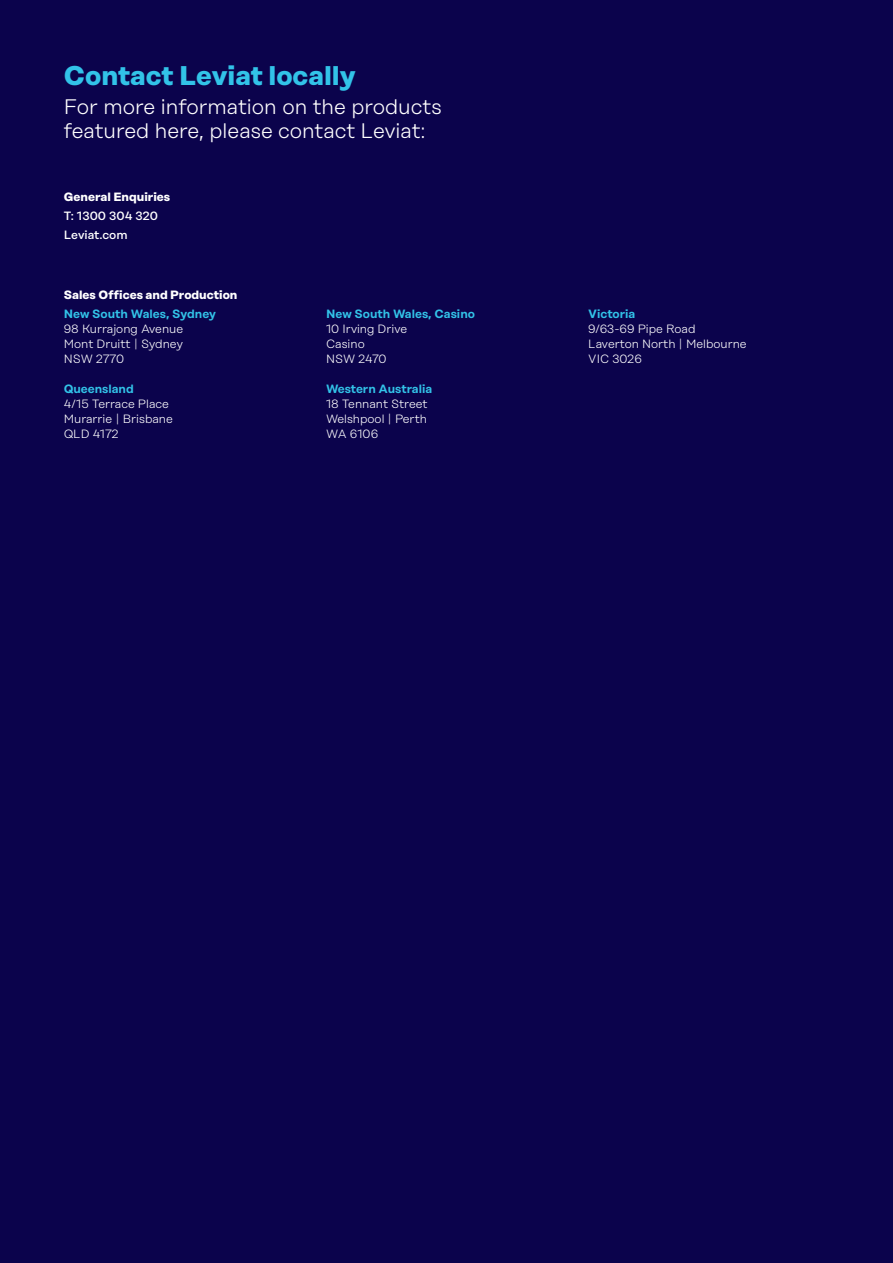
<style>
.page{position:relative;width:893px;height:1263px;background:#0b034c}
.page>*{position:absolute;margin:0;border:0;box-sizing:border-box;transform-origin:0 0}
.t1{font:700 27px "Rational Display";color:#32c3e8}
.t2{font:300 21px/24px "Rational Display";color:#fff}
.Adres{font:300 12px/15px "Rational Display";color:#fff}
.Leviat{font:600 12px "Rational Display";color:#32c3e8}
.Land{font:700 12px "Rational Display";color:#fff}
.Adres-2{font:500 12px "Rational Display";color:#fff}
.Adres-3{font:700 12px "Rational Display";color:#fff}
.Adres-4{font:600 12px "Rational Display";color:#32c3e8}
</style>
<div class="page">
<p class="t1" style="left:64px;top:60px;width:293px">Contact Leviat locally</p>
<p class="t2" style="left:64px;top:94px;width:379px">For more information on the products featured here, please contact Leviat:</p>
<p class="Adres-3" style="left:64px;top:189px;width:108px">General Enquiries</p>
<p class="Adres-2" style="left:64px;top:209px;width:96px">T: 1300 304 320</p>
<p class="Adres-2" style="left:64px;top:228px;width:65px">Leviat.com</p>
<p class="Land" style="left:64px;top:287px;width:175px">Sales Offices and Production</p>
<p class="Leviat" style="left:64px;top:307px;width:154px">New South Wales, Sydney</p>
<p class="Adres" style="left:64px;top:321px;width:121px;text-align:justify">98 Kurrajong Avenue Mont Druitt | Sydney NSW 2770</p>
<p class="Adres-4" style="left:64px;top:382px;width:72px">Queensland</p>
<p class="Adres" style="left:64px;top:396px;width:111px">4/15 Terrace Place<br>Murarrie | Brisbane<br>QLD 4172</p>
<p class="Leviat" style="left:326px;top:307px;width:151px">New South Wales, Casino</p>
<p class="Adres" style="left:326px;top:321px;width:83px">10 Irving Drive<br>Casino</p>
<p class="Adres" style="left:326px;top:351px;width:62px">NSW 2470</p>
<p class="Leviat" style="left:326px;top:382px;width:108px">Western Australia</p>
<p class="Adres" style="left:326px;top:396px;width:103px">18 Tennant Street</p>
<p class="Adres" style="left:326px;top:411px;width:102px">Welshpool | Perth<br>WA 6106</p>
<p class="Leviat" style="left:588px;top:307px;width:49px">Victoria</p>
<p class="Adres" style="left:588px;top:321px;width:160px">9/63-69 Pipe Road<br>Laverton North | Melbourne</p>
<p class="Adres" style="left:588px;top:351px;width:55px">VIC 3026</p>
</div>
